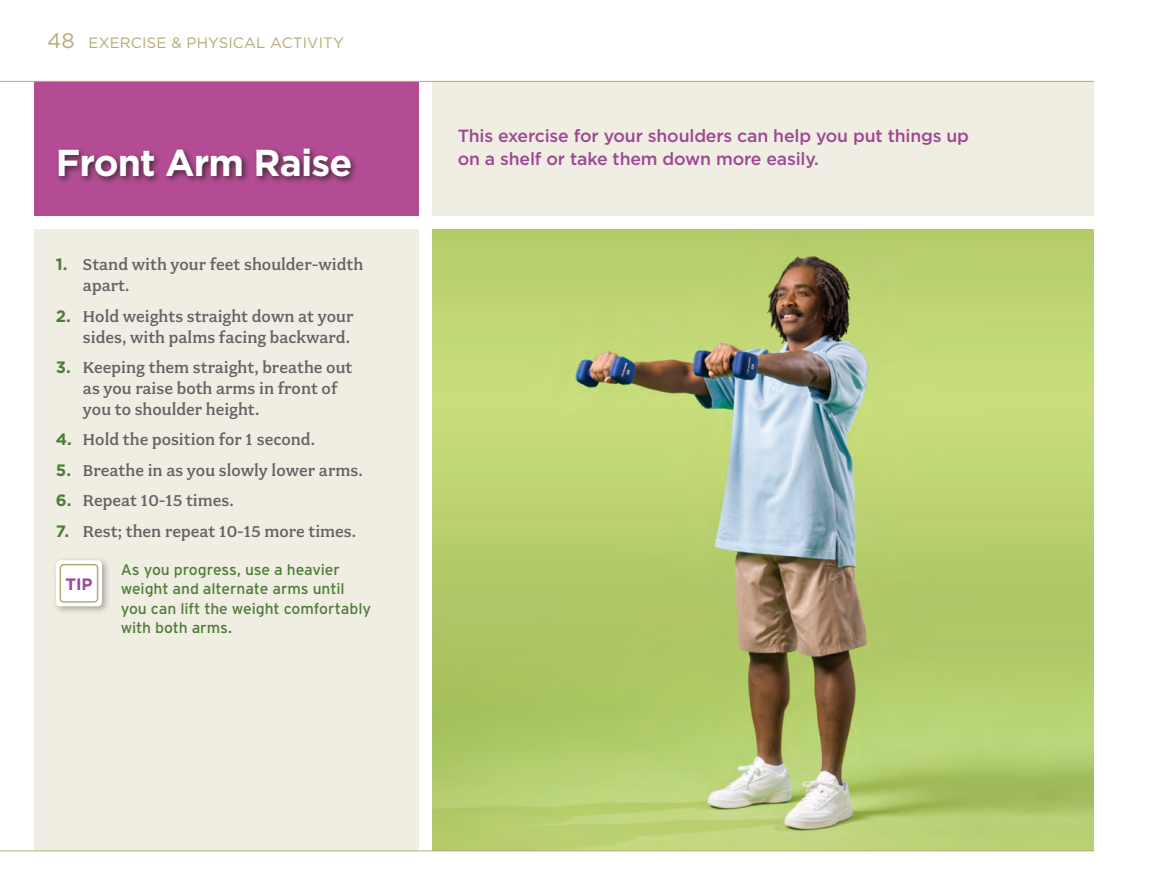
<style>
.page{position:relative;width:1175px;height:891px;background:#fff}
.page>*{position:absolute;margin:0;border:0;box-sizing:border-box;transform-origin:0 0}
.exercise_title-left{font:700 37.5px "Gotham";letter-spacing:-.025em;color:#fff}
.exercise-steps__nest{font:500 17.7px/21px "Fairplex Wide";color:#636366;scale:.95 1}
.exercise-top_callout{font:500 17.7px "Gotham";letter-spacing:-.01em;color:#9f4792}
.t1{font:700 16.5px "Gotham";color:#9f4792}
.exercise-tip__nested{font:15.3px/19.5px "Interstate";letter-spacing:-.01em;color:#4f7d39}
.t2{font:15px "Gotham";letter-spacing:.01em;color:#b4ab74}
.s1{font-size:21px}
.s2{font-family:"Gotham";font-weight:700;font-size:16.5px;color:#4f7d39}
</style>
<div class="page">
<div style="left:34px;top:230px;width:384px;height:620px;background:#f0eee3"></div>
<div style="left:432px;top:81px;width:662px;height:135px;background:#f0eee3"></div>
<div style="left:34px;top:81px;width:384px;height:135px;background:#b44c93"></div>
<div style="left:52px;top:557px;width:59px;height:58px;background:#231f20;opacity:.35"></div>
<div style="left:56px;top:560px;width:46px;height:46px;background:#fff;border-radius:4px"></div>
<div style="left:60px;top:564px;width:38px;height:39px;border:2px solid #b4ab74;border-radius:4px"></div>
<div style="left:55px;top:145px;width:303px;height:40px;background:#231f20;opacity:.75"></div>
<img style="left:432px;top:230px;width:662px;height:620px">
<hr style="left:0;top:81px;width:1094px;height:1px;background:#b4ab74">
<hr style="left:0;top:850px;width:1093px;height:1px;background:#b4ab74">
<p class="t2" style="left:47px;top:34px;width:298px"><span class="s1">48</span> EXERCISE &amp; PHYSICAL ACTIVITY</p>
<p class="exercise-top_callout" style="left:457px;top:126px;width:513px">This exercise for your shoulders can help you put things up</p>
<p class="exercise_title-left" style="left:56px;top:141px;width:298px">Front Arm Raise</p>
<p class="exercise-top_callout" style="left:457px;top:149px;width:363px">on a shelf or take them down more easily.</p>
<p class="exercise-steps__nest" style="left:83px;top:254px;width:297px;text-indent:-27px"><span class="s2">1.</span> Stand with your feet shoulder-width apart.</p>
<p class="exercise-steps__nest" style="left:56px;top:305px;width:314px;text-align:right"><span class="s2">2.</span> Hold weights straight down at your sides, with palms facing backward.</p>
<p class="exercise-steps__nest" style="left:83px;top:357px;width:285px;text-indent:-27px"><span class="s2">3.</span> Keeping them straight, breathe out as you raise both arms in front of you to shoulder height.</p>
<p class="exercise-steps__nest" style="left:56px;top:429px;width:274px"><span class="s2">4.</span> Hold the position for 1 second.</p>
<p class="exercise-steps__nest" style="left:56px;top:460px;width:324px"><span class="s2">5.</span> Breathe in as you slowly lower arms.</p>
<p class="exercise-steps__nest" style="left:56px;top:490px;width:189px"><span class="s2">6.</span> Repeat 10-15 times.</p>
<p class="exercise-steps__nest" style="left:56px;top:521px;width:318px"><span class="s2">7.</span> Rest; then repeat 10-15 more times.</p>
<p class="t1" style="left:66px;top:574px;width:28px">TIP</p>
<p class="exercise-tip__nested" style="left:121px;top:560px;width:252px">As you progress, use a heavier weight and alternate arms until you can lift the weight comfortably with both arms.</p>
</div>
